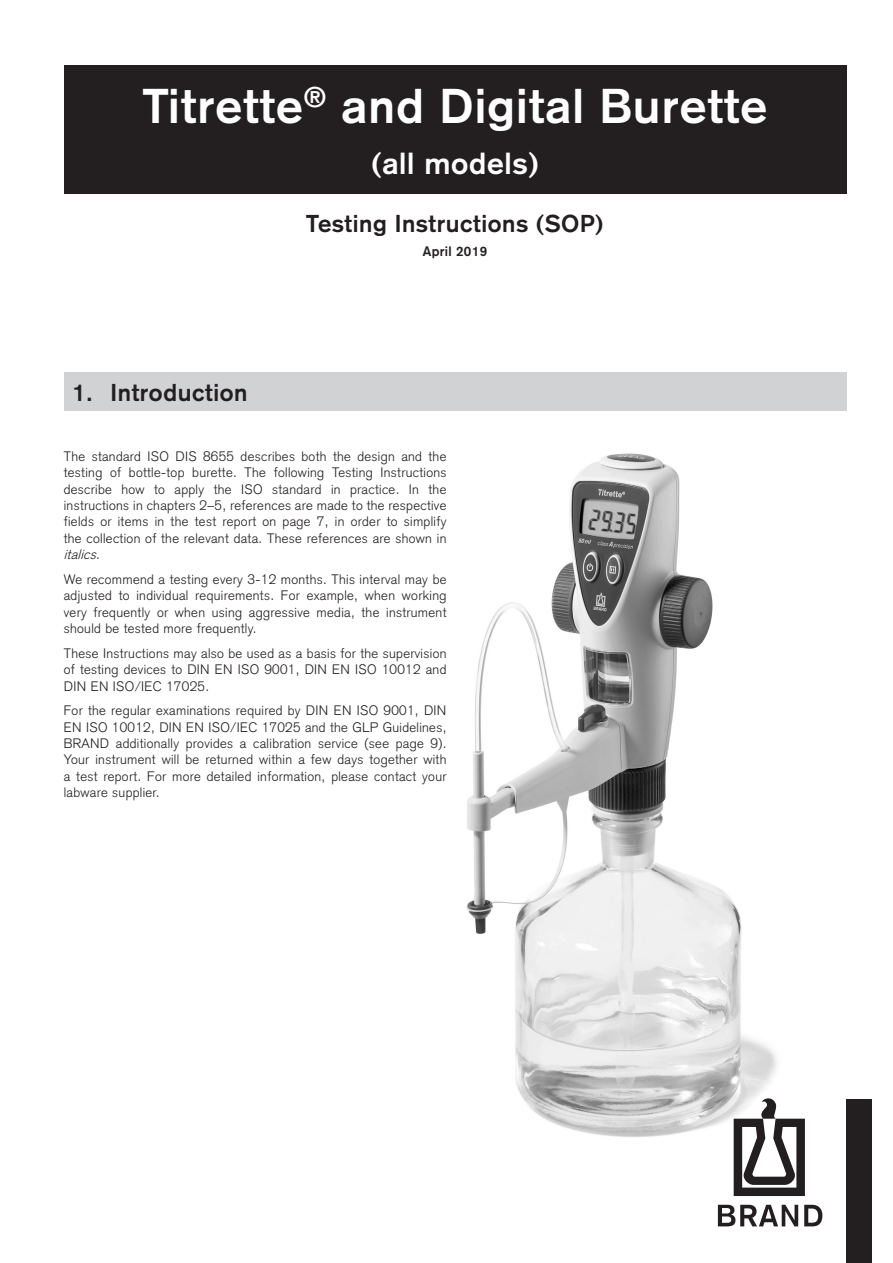
<style>
.page{position:relative;width:893px;height:1263px;background:#fff}
.page>*{position:absolute;margin:0;border:0;box-sizing:border-box;transform-origin:0 0}
.Titelfließtext_unten{font:700 48px "Akzidenz Grotesk";letter-spacing:.025em;color:#fff}
.Titelfließtext_unten-2{font:700 30px "Akzidenz Grotesk";letter-spacing:.025em;color:#fff}
.t1{font:700 24px "Akzidenz Grotesk";letter-spacing:.025em;color:#231f20}
.Fließtext{font:300 13.5px/16.4px "Akzidenz Grotesk";letter-spacing:.025em;color:#231f20;text-align:justify}
.t2{font:700 13.5px "Akzidenz Grotesk";letter-spacing:.025em;color:#231f20}
.s1{font-style:italic}
</style>
<div class="page">
<img style="left:466px;top:453px;width:311px;height:692px">
<svg style="left:804px;top:1205px;width:18px;height:21px"></svg>
<svg style="left:718px;top:1205px;width:80px;height:21px"></svg>
<svg style="left:734px;top:1098px;width:71px;height:98px"></svg>
<div style="left:846px;top:1099px;width:26px;height:163px;background:#231f20"></div>
<div style="left:64px;top:372px;width:782px;height:38px;background:#d1d2d4"></div>
<div style="left:64px;top:65px;width:782px;height:129px;background:#231f20"></div>
<p class="Titelfließtext_unten" style="left:143px;top:77px;width:625px">Titrette<sup>®</sup> and Digital Burette</p>
<p class="Titelfließtext_unten-2" style="left:371px;top:145px;width:169px">(all models)</p>
<p class="t1" style="left:72px;top:378px;width:177px">1. Introduction</p>
<p class="t1" style="left:306px;top:210px;width:299px">Testing Instructions (SOP)</p>
<p class="t2" style="left:423px;top:244px;width:66px">April 2019</p>
<p class="Fließtext" style="left:64px;top:448px;width:384px">The standard ISO DIS 8655 describes both the design and the testing of bottle-top burette. The following Testing Instructions describe how to apply the ISO standard in practice. In the instructions in chapters 2–5, references are made to the respective fields or items in the test report on page 7, in order to simplify the collection of the relevant data. These references are shown in <span class="s1">italics</span>.</p>
<p class="Fließtext" style="left:64px;top:571px;width:384px">We recommend a testing every 3-12 months. This interval may be adjusted to individual requirements. For example, when working very frequently or when using aggressive media, the instrument should be tested more frequently.</p>
<p class="Fließtext" style="left:64px;top:645px;width:384px">These Instructions may also be used as a basis for the supervision of testing devices to DIN EN ISO 9001, DIN EN ISO 10012 and DIN EN ISO/IEC 17025.</p>
<p class="Fließtext" style="left:64px;top:702px;width:384px">For the regular examinations required by DIN EN ISO 9001, DIN EN ISO 10012, DIN EN ISO/IEC 17025 and the GLP Guidelines, BRAND additionally provides a calibration service (see page 9).<br>Your instrument will be returned within a few days together with a test report. For more detailed information, please contact your labware supplier.</p>
</div>
